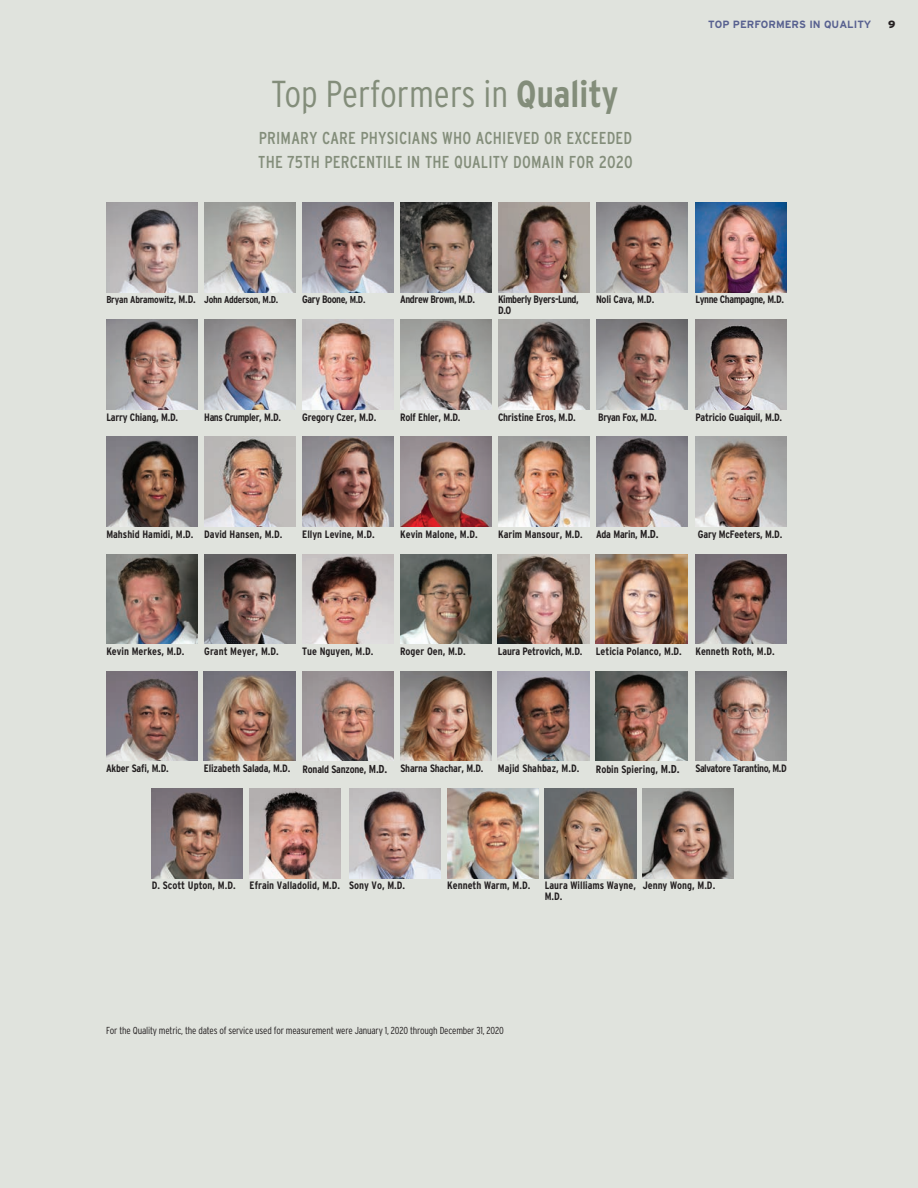
<style>
.page{position:relative;width:918px;height:1188px;background:#e0e3dd}
.page>*{position:absolute;margin:0;border:0;box-sizing:border-box;transform-origin:0 0}
._2017_Fin_Table-FAR{font:300 condensed 37.5px "Interstate";color:#838d7a}
.Major_head{font:condensed 17.25px/24px "Interstate";letter-spacing:.01em;color:#838d7a}
._2019_DocName{font:700 condensed 10.65px "Interstate";color:#231f20}
._2019_DocName-2{font:700 condensed 10.65px "Interstate";letter-spacing:-.02em;color:#231f20}
._2019_DocName-3{font:700 condensed 10.65px/10.6px "Interstate";letter-spacing:-.04em;color:#231f20}
._2019_DocName-4{font:700 condensed 10.65px "Interstate";letter-spacing:-.045em;color:#231f20}
.Copy{font:700 10.5px "Interstate";color:#586190}
.Copy-2{font:900 10.5px "Interstate";color:#231f20}
._2019_doc_title{font:300 condensed 10.2px "Interstate";letter-spacing:-.02em;color:#231f20}
._2019_doc_title-2{font:700 condensed 10.05px "Interstate";letter-spacing:-.02em;color:#231f20}
.s1{font-weight:700}
.s2{font-size:10.8px}
.s3{font-size:10.05px}
.s4{font-size:11.55px}
</style>
<div class="page">
<img style="left:106px;top:202px;width:92px;height:90px">
<img style="left:204px;top:202px;width:92px;height:90px">
<img style="left:106px;top:671px;width:91px;height:90px">
<img style="left:695px;top:202px;width:92px;height:90px">
<img style="left:204px;top:671px;width:91px;height:90px">
<img style="left:498px;top:671px;width:91px;height:90px">
<img style="left:596px;top:320px;width:91px;height:89px">
<img style="left:302px;top:437px;width:92px;height:90px">
<img style="left:302px;top:554px;width:92px;height:90px">
<img style="left:106px;top:320px;width:92px;height:89px">
<img style="left:106px;top:437px;width:92px;height:90px">
<img style="left:106px;top:554px;width:92px;height:90px">
<img style="left:303px;top:671px;width:91px;height:90px">
<img style="left:204px;top:320px;width:92px;height:89px">
<img style="left:204px;top:437px;width:92px;height:90px">
<img style="left:204px;top:554px;width:92px;height:90px">
<img style="left:400px;top:671px;width:92px;height:90px">
<img style="left:302px;top:320px;width:92px;height:89px">
<img style="left:400px;top:202px;width:91px;height:90px">
<img style="left:400px;top:320px;width:91px;height:89px">
<img style="left:400px;top:437px;width:91px;height:90px">
<img style="left:400px;top:554px;width:91px;height:90px">
<img style="left:498px;top:202px;width:91px;height:90px">
<img style="left:498px;top:320px;width:91px;height:89px">
<img style="left:498px;top:437px;width:91px;height:90px">
<img style="left:695px;top:554px;width:92px;height:90px">
<img style="left:596px;top:202px;width:91px;height:90px">
<img style="left:596px;top:437px;width:91px;height:90px">
<img style="left:695px;top:320px;width:92px;height:89px">
<img style="left:695px;top:437px;width:92px;height:90px">
<img style="left:596px;top:671px;width:91px;height:90px">
<img style="left:152px;top:789px;width:91px;height:89px">
<img style="left:349px;top:789px;width:91px;height:89px">
<img style="left:695px;top:671px;width:92px;height:90px">
<img style="left:250px;top:789px;width:91px;height:89px">
<img style="left:545px;top:789px;width:91px;height:89px">
<img style="left:643px;top:789px;width:91px;height:89px">
<img style="left:498px;top:554px;width:91px;height:90px">
<img style="left:596px;top:554px;width:91px;height:90px">
<img style="left:302px;top:202px;width:92px;height:90px">
<img style="left:447px;top:789px;width:92px;height:89px">
<p class="_2017_Fin_Table-FAR" style="left:271px;top:73px;width:349px">Top Performers in <span class="s1">Quality</span></p>
<p class="Major_head" style="left:258px;top:125px;width:376px">PRIMARY CARE PHYSICIANS WHO ACHIEVED OR EXCEEDED<br>THE 75TH PERCENTILE IN THE QUALITY DOMAIN FOR 2020</p>
<p class="Copy" style="left:708px;top:18px;width:165px">TOP PERFORMERS IN QUALITY</p>
<p class="Copy-2" style="left:888px;top:18px;width:9px">9</p>
<p class="_2019_doc_title-2" style="left:106px;top:294px;width:91px">Bryan Abramowitz, <span class="s2">M.D.</span></p>
<p class="_2019_doc_title-2" style="left:204px;top:294px;width:76px">John Adderson, M.D.</p>
<p class="_2019_DocName-3" style="left:302px;top:294px;width:65px">Gary Boone<span class="s3">, M.D.</span></p>
<p class="_2019_DocName-3" style="left:400px;top:294px;width:76px">Andrew Brown, M.D.</p>
<p class="_2019_DocName-3" style="left:498px;top:294px;width:82px">Kimberly Byers-Lund,<br>D.O</p>
<p class="_2019_DocName-2" style="left:596px;top:294px;width:60px">Noli Cava, M.D.</p>
<p class="_2019_DocName-3" style="left:695px;top:294px;width:90px">Lynne Champagne, M.D.</p>
<p class="_2019_DocName-2" style="left:106px;top:411px;width:73px">Larry Chiang, M.D.</p>
<p class="_2019_DocName-3" style="left:204px;top:411px;width:78px">Hans Crumpler, M.D.</p>
<p class="_2019_DocName-2" style="left:302px;top:411px;width:76px">Gregory Czer, M.D.</p>
<p class="_2019_DocName-2" style="left:400px;top:411px;width:62px">Rolf Ehler, M.D.</p>
<p class="_2019_DocName-2" style="left:498px;top:411px;width:79px">Christine Eros, M.D.</p>
<p class="_2019_DocName-3" style="left:598px;top:411px;width:60px">Bryan Fox, M.D.</p>
<p class="_2019_DocName-2" style="left:695px;top:411px;width:88px">Patricio Guaiquil, M.D.</p>
<p class="_2019_DocName" style="left:106px;top:528px;width:89px">Mahshid Hamidi, M.D.</p>
<p class="_2019_DocName" style="left:204px;top:528px;width:80px">David Hansen, M.D.</p>
<p class="_2019_DocName" style="left:302px;top:528px;width:74px">Ellyn Levine, M.D.</p>
<p class="_2019_DocName" style="left:400px;top:528px;width:79px">Kevin Malone, M.D.</p>
<p class="_2019_DocName" style="left:498px;top:528px;width:86px">Karim Mansour, M.D<span class="s3">.</span></p>
<p class="_2019_DocName-2" style="left:596px;top:529px;width:64px">Ada Marin, <span class="s4">M.D.</span></p>
<p class="_2019_DocName-2" style="left:698px;top:528px;width:86px">Gary McFeeters, M.D.</p>
<p class="_2019_DocName" style="left:106px;top:645px;width:80px">Kevin Merkes, M.D.</p>
<p class="_2019_DocName" style="left:204px;top:645px;width:76px">Grant Meyer, M.D.</p>
<p class="_2019_DocName" style="left:302px;top:645px;width:73px">Tue Nguyen, M.D.</p>
<p class="_2019_DocName" style="left:400px;top:645px;width:67px">Roger Oen, M.D.</p>
<p class="_2019_DocName-2" style="left:498px;top:645px;width:86px">Laura Petrovich, M.D.</p>
<p class="_2019_DocName" style="left:596px;top:645px;width:88px">Leticia Polanco, M.D.</p>
<p class="_2019_DocName" style="left:695px;top:645px;width:81px">Kenneth Roth, M.D.</p>
<p class="_2019_DocName-2" style="left:106px;top:763px;width:64px">Akber Safi, M.D.</p>
<p class="_2019_DocName-2" style="left:204px;top:763px;width:88px">Elizabeth Salada, M.D.</p>
<p class="_2019_DocName" style="left:498px;top:763px;width:83px">Majid Shahbaz, M.D.</p>
<p class="_2019_DocName-2" style="left:400px;top:763px;width:85px">Sharna Shachar, M.D.</p>
<p class="_2019_DocName-2" style="left:303px;top:763px;width:86px">Ronald Sanzone, <span class="s4">M.D.</span></p>
<p class="_2019_DocName" style="left:596px;top:763px;width:85px">Robin Spiering, <span class="s4">M.D.</span></p>
<p class="_2019_DocName-4" style="left:695px;top:763px;width:93px">Salvatore Tarantino, M.D</p>
<p class="_2019_DocName" style="left:152px;top:880px;width:85px">D. Scott Upton, M.D.</p>
<p class="_2019_DocName-2" style="left:349px;top:880px;width:58px">Sony Vo, M.D.</p>
<p class="_2019_DocName" style="left:250px;top:880px;width:92px">Efrain Valladolid, M.D.</p>
<p class="_2019_DocName" style="left:545px;top:880px;width:93px">Laura Williams Wayne,</p>
<p class="_2019_DocName" style="left:643px;top:880px;width:74px">Jenny Wong, M.D.</p>
<p class="_2019_DocName-2" style="left:545px;top:890px;width:19px">M.D.</p>
<p class="_2019_DocName" style="left:447px;top:880px;width:85px">Kenneth Warm, M.D.</p>
<p class="_2019_doc_title" style="left:106px;top:1025px;width:399px">For the Quality metric, the dates of service used for measurement were January 1, 2020 through December 31, 2020</p>
</div>
